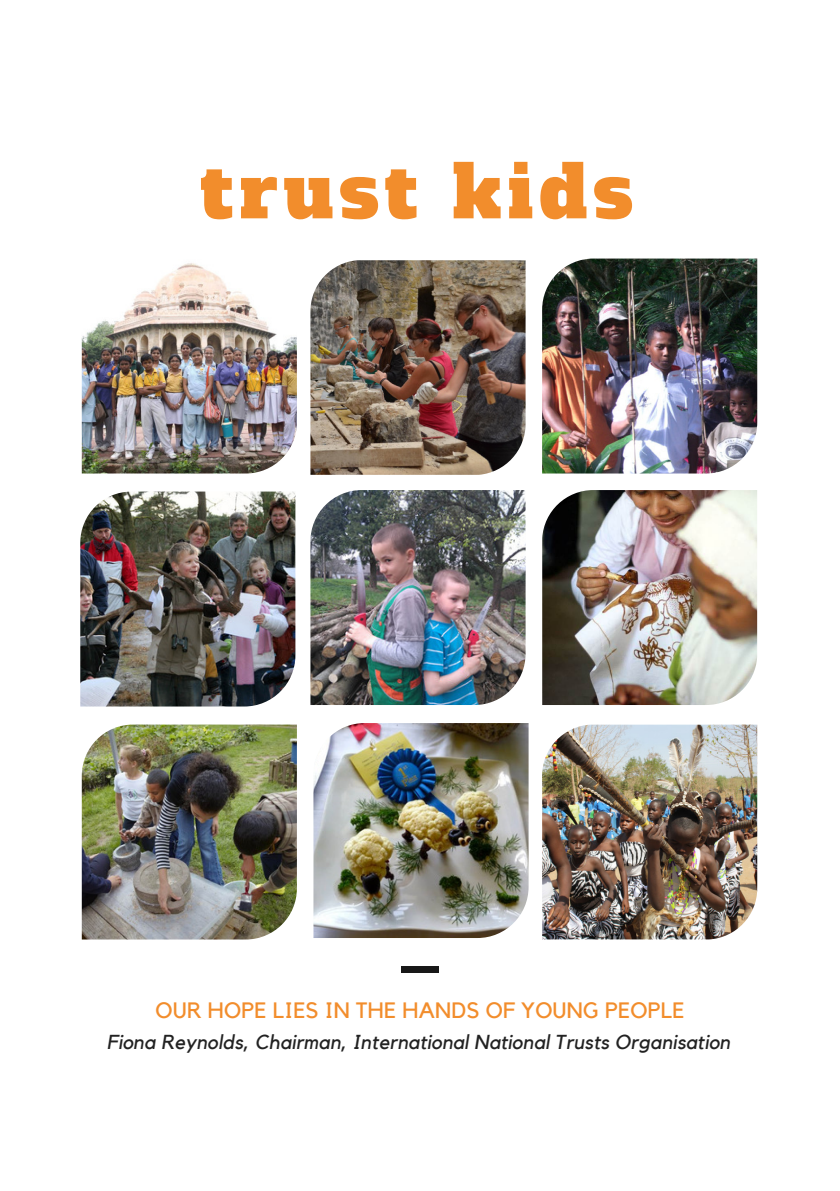
<style>
.page{position:relative;width:840px;height:1191px;background:#fff}
.page>*{position:absolute;margin:0;border:0;box-sizing:border-box;transform-origin:0 0}
.t1{font:72.6px "Alfa Slab One";letter-spacing:.09em;color:#f28d2c}
.t2{font:22.2px "Kollektif";letter-spacing:.01em;color:#f28d2c}
.t3{font:italic 20.2px "Kollektif";letter-spacing:.01em;color:#222}
</style>
<div class="page">
<div style="left:400px;top:966px;width:38px;height:6px;background:#181818"></div>
<img style="left:310px;top:260px;width:215px;height:215px">
<img style="left:82px;top:263px;width:215px;height:210px">
<img style="left:80px;top:491px;width:215px;height:215px">
<img style="left:310px;top:490px;width:215px;height:215px">
<img style="left:542px;top:258px;width:214px;height:215px">
<img style="left:542px;top:490px;width:214px;height:215px">
<img style="left:542px;top:724px;width:214px;height:215px">
<img style="left:313px;top:723px;width:215px;height:215px">
<img style="left:82px;top:724px;width:215px;height:215px">
<h1 class="t1" style="left:200px;top:143px;width:433px">trust kids</h1>
<p class="t2" style="left:155px;top:999px;width:530px">OUR HOPE LIES IN THE HANDS OF YOUNG PEOPLE</p>
<p class="t3" style="left:107px;top:1033px;width:624px">Fiona Reynolds, Chairman, International National Trusts Organisation</p>
</div>
